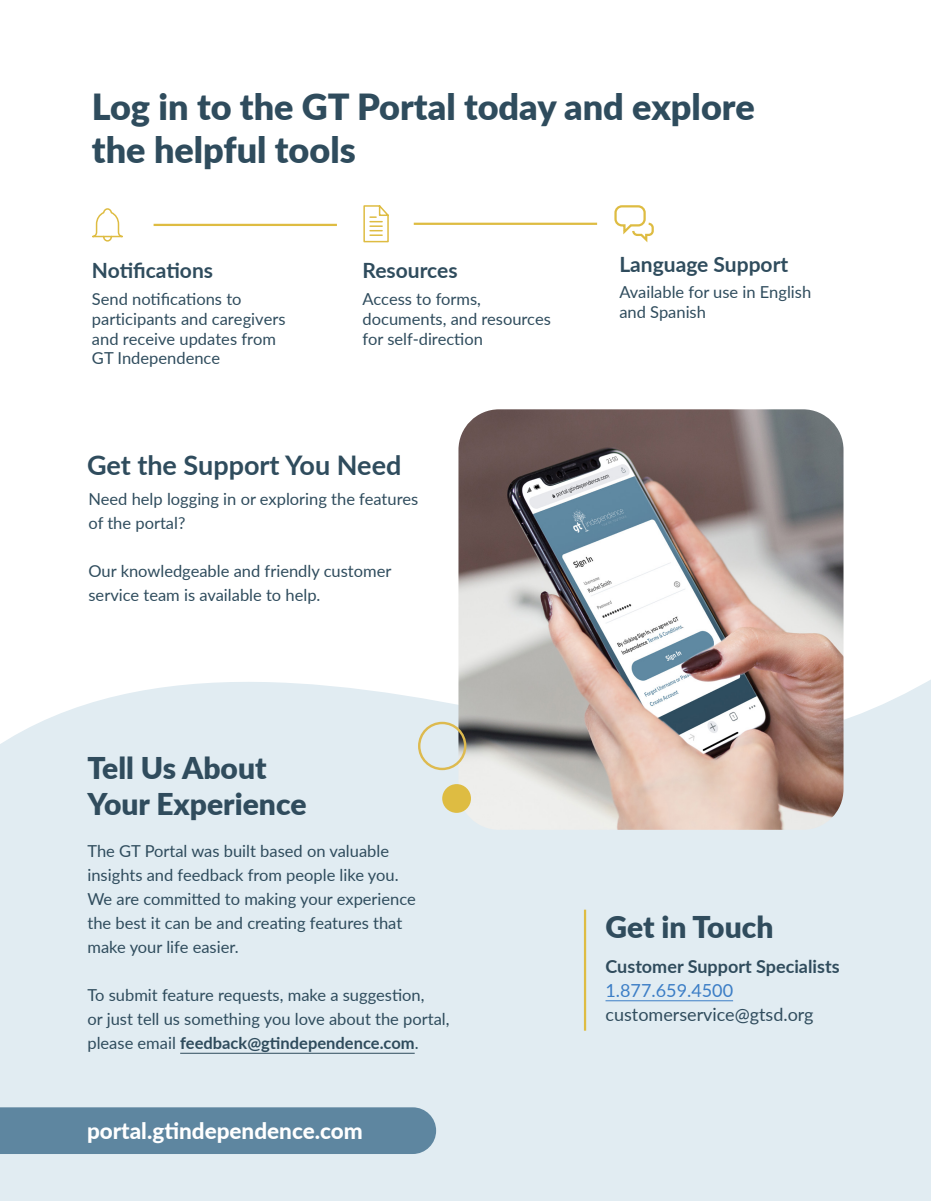
<style>
.page{position:relative;width:931px;height:1201px;background:#fff}
.page>*{position:absolute;margin:0;border:0;box-sizing:border-box;transform-origin:0 0}
.t1{font:900 36px/43.2px "Lato";color:#2f4c5d}
.t2{font:900 30px "Lato";color:#304c5d}
.t3{font:700 27px "Lato";color:#2f4c5d}
.t4{font:800 22.5px "Lato";color:#fff}
.t5{font:700 21px "Lato";color:#2f4c5d}
.Paragraph{font:700 18px "Lato";color:#304c5d}
.Paragraph-2{font:18px "Lato";color:#304c5d}
.Paragraph-3{font:18px "Lato";color:#3c7ec6}
.t6{font:16.5px/24px "Lato";color:#2f4c5d}
.s1{font-weight:700}
</style>
<div class="page">
<svg style="left:363px;top:205px;width:26px;height:38px"></svg>
<svg style="left:92px;top:208px;width:31px;height:34px"></svg>
<div style="left:0;top:646px;width:931px;height:555px;background:#e1ecf2"></div>
<hr style="left:180px;top:1053px;width:235px;height:1px;background:#2f4c5d">
<svg style="left:614px;top:205px;width:40px;height:38px"></svg>
<hr style="left:154px;top:224px;width:183px;height:2px;background:#debc42">
<hr style="left:414px;top:223px;width:183px;height:2px;background:#debc42">
<hr style="left:606px;top:1000px;width:127px;height:1px;background:#3c7ec6">
<img style="left:458px;top:409px;width:385px;height:421px">
<hr style="left:584px;top:910px;width:2px;height:121px;background:#debc42">
<div style="left:0;top:1107px;width:436px;height:47px;background:#5e86a0"></div>
<div style="left:418px;top:722px;width:48px;height:48px;border:2px solid #ddba4f;border-radius:50%"></div>
<div style="left:442px;top:784px;width:29px;height:29px;background:#debc42;border-radius:50%"></div>
<p class="t1" style="left:92px;top:83px;width:664px">Log in to the GT Portal today and explore the helpful tools</p>
<p class="t5" style="left:92px;top:255px;width:123px">Notifications</p>
<p class="t6" style="left:92px;top:288px;width:195px;line-height:19.8px">Send notifications to participants and caregivers and receive updates from<br>GT Independence</p>
<p class="t5" style="left:363px;top:255px;width:97px">Resources</p>
<p class="t6" style="left:363px;top:288px;width:190px;line-height:19.8px">Access to forms, documents, and resources for self-direction</p>
<p class="t3" style="left:87px;top:445px;width:316px">Get the Support You Need</p>
<p class="t6" style="left:88px;top:486px;width:331px">Need help logging in or exploring the features of the portal?</p>
<p class="t6" style="left:88px;top:558px;width:304px">Our knowledgeable and friendly customer service team is available to help.</p>
<p class="t5" style="left:619px;top:249px;width:170px">Language Support</p>
<p class="t6" style="left:619px;top:282px;width:193px;line-height:19.8px">Available for use in English and Spanish</p>
<p class="t2" style="left:87px;top:745px;width:181px">Tell Us About</p>
<p class="t2" style="left:87px;top:781px;width:221px">Your Experience</p>
<p class="t6" style="left:87px;top:839px;width:330px">The GT Portal was built based on valuable insights and feedback from people like you.<br>We are committed to making your experience the best it can be and creating features that make your life easier.</p>
<p class="t6" style="left:87px;top:983px;width:364px">To submit feature requests, make a suggestion,<br>or just tell us something you love about the portal, please email <span class="s1">feedback@gtindependence.com</span>.</p>
<p class="t4" style="left:87px;top:1114px;width:277px">portal.gtindependence.com</p>
<h2 class="t2" style="left:606px;top:905px;width:169px">Get in Touch</h2>
<p class="Paragraph" style="left:606px;top:953px;width:236px">Customer Support Specialists</p>
<p class="Paragraph-3" style="left:606px;top:977px;width:129px">1.877.659.4500</p>
<p class="Paragraph-2" style="left:606px;top:1001px;width:210px">customerservice@gtsd.org</p>
</div>
